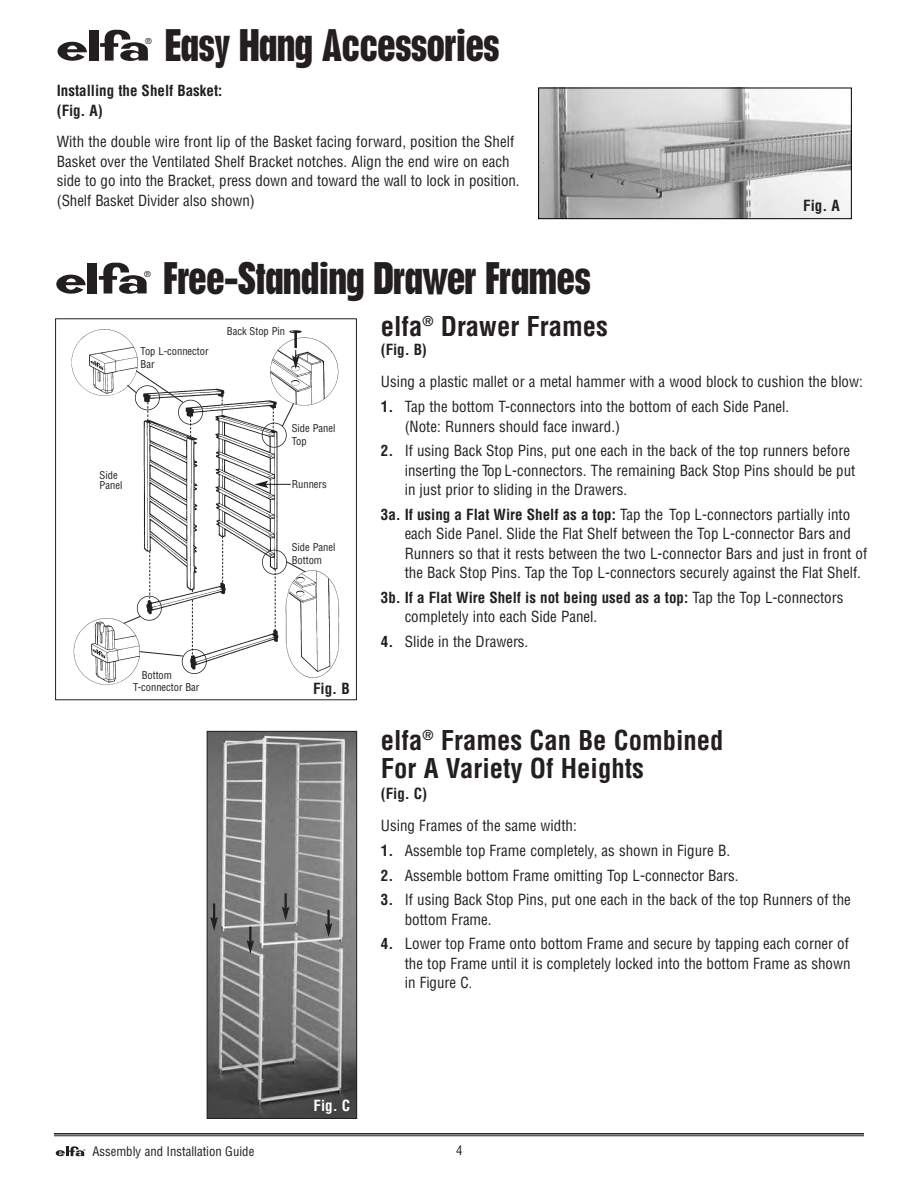
<style>
.page{position:relative;width:918px;height:1188px;background:#fff}
.page>*{position:absolute;margin:0;border:0;box-sizing:border-box;transform-origin:0 0}
.t1{font:700 condensed 42px "Placard";letter-spacing:-.02em;color:#231f20}
.t2{font:700 condensed 26.7px/28.3px "Helvetica";color:#231f20}
.t3{font:condensed 15px/19.5px "Helvetica";color:#231f20}
.t4{font:700 condensed 15px/19.5px "Helvetica";color:#231f20}
.t5{font:700 condensed 15px "Helvetica";color:#fff}
.t6{font:condensed 12.75px "Helvetica";color:#231f20}
.t7{font:condensed 10.5px/12.6px "Helvetica";color:#231f20}
.t8{font:8.4px "Helvetica";color:#231f20}
.t9{font:2.55px "Helvetica";color:#231f20}
.s1{font-weight:700}
.s2{font-size:13.5px}
</style>
<div class="page">
<div style="left:55px;top:318px;width:302px;height:382px;border:1px solid #231f20"></div>
<img style="left:136px;top:388px;width:151px;height:286px">
<img style="left:262px;top:318px;width:95px;height:93px">
<img style="left:283px;top:567px;width:57px;height:111px">
<img style="left:71px;top:329px;width:67px;height:67px">
<img style="left:73px;top:615px;width:69px;height:70px">
<svg style="left:282px;top:403px;width:12px;height:24px"></svg>
<div style="left:178px;top:400px;width:25px;height:25px;border:2px solid #231f20;border-radius:50%"></div>
<div style="left:262px;top:423px;width:25px;height:25px;border:2px solid #231f20;border-radius:50%"></div>
<div style="left:182px;top:649px;width:25px;height:25px;border:2px solid #231f20;border-radius:50%"></div>
<svg style="left:292px;top:350px;width:7px;height:19px"></svg>
<svg style="left:286px;top:561px;width:20px;height:11px"></svg>
<svg style="left:123px;top:615px;width:18px;height:9px"></svg>
<svg style="left:139px;top:651px;width:44px;height:5px"></svg>
<svg style="left:254px;top:481px;width:37px;height:7px"></svg>
<svg style="left:56px;top:274px;width:30px;height:20px"></svg>
<svg style="left:99px;top:262px;width:48px;height:32px"></svg>
<div style="left:88px;top:263px;width:9px;height:31px;background:#231f20"></div>
<div style="left:137px;top:596px;width:25px;height:25px;border:2px solid #231f20;border-radius:50%"></div>
<div style="left:262px;top:550px;width:25px;height:25px;border:2px solid #231f20;border-radius:50%"></div>
<svg style="left:127px;top:370px;width:56px;height:51px"></svg>
<svg style="left:190px;top:416px;width:1px;height:21px"></svg>
<svg style="left:273px;top:408px;width:1px;height:24px"></svg>
<svg style="left:275px;top:569px;width:1px;height:62px"></svg>
<svg style="left:222px;top:537px;width:1px;height:49px"></svg>
<svg style="left:149px;top:551px;width:1px;height:51px"></svg>
<svg style="left:192px;top:600px;width:1px;height:58px"></svg>
<img style="left:209px;top:733px;width:146px;height:384px">
<div style="left:207px;top:731px;width:150px;height:388px;border:1px solid #231f20"></div>
<svg style="left:210px;top:904px;width:8px;height:27px"></svg>
<hr style="left:327px;top:910px;width:3px;height:16px;background:#231f20">
<svg style="left:325px;top:923px;width:7px;height:14px"></svg>
<svg style="left:247px;top:927px;width:7px;height:27px"></svg>
<svg style="left:282px;top:893px;width:7px;height:28px"></svg>
<img style="left:540px;top:90px;width:310px;height:127px">
<div style="left:538px;top:88px;width:314px;height:131px;border:1px solid #000"></div>
<svg style="left:57px;top:42px;width:30px;height:19px"></svg>
<svg style="left:100px;top:29px;width:48px;height:32px"></svg>
<div style="left:89px;top:30px;width:9px;height:31px;background:#231f20"></div>
<hr style="left:54px;top:1133px;width:810px;height:2px;background:#231f20">
<hr style="left:54px;top:1136px;width:810px;height:1px;background:#231f20">
<svg style="left:55px;top:1146px;width:29px;height:11px"></svg>
<p class="t8" style="left:146px;top:38px;width:8px">®</p>
<h1 class="t1" style="left:165px;top:29px;width:336px">Easy Hang Accessories</h1>
<p class="t4" style="left:57px;top:82px;width:167px">Installing the Shelf Basket: (Fig. A)</p>
<p class="t3" style="left:57px;top:133px;width:464px">With the double wire front lip of the Basket facing forward, position the Shelf Basket over the Ventilated Shelf Bracket notches. Align the end wire on each side to go into the Bracket, press down and toward the wall to lock in position. (Shelf Basket Divider also shown)</p>
<p class="t8" style="left:144px;top:271px;width:8px">®</p>
<h1 class="t1" style="left:164px;top:262px;width:429px">Free-Standing Drawer Frames</h1>
<p class="t4" style="left:803px;top:197px;width:38px">Fig. A</p>
<p class="t7" style="left:141px;top:346px;width:70px">Top L-connector<br>Bar</p>
<p class="t7" style="left:227px;top:326px;width:60px">Back Stop Pin</p>
<p class="t7" style="left:100px;top:472px;width:24px;line-height:9.8px">Side<br>Panel</p>
<p class="t7" style="left:292px;top:423px;width:45px">Side Panel<br>Top</p>
<p class="t7" style="left:292px;top:479px;width:36px">Runners</p>
<p class="t7" style="left:292px;top:542px;width:45px">Side Panel<br>Bottom</p>
<p class="t7" style="left:133px;top:670px;width:68px;text-indent:9px">Bottom<br>T-connector Bar</p>
<p class="t4" style="left:313px;top:680px;width:38px">Fig. B</p>
<h2 class="t2" style="left:381px;top:314px;width:229px">elfa<sup>®</sup> Drawer Frames</h2>
<p class="t4" style="left:381px;top:341px;width:48px">(Fig. B)</p>
<p class="t3" style="left:381px;top:373px;width:484px">Using a plastic mallet or a metal hammer with a wood block to cushion the blow:</p>
<p class="t3" style="left:405px;top:398px;width:386px;text-indent:-24px"><span class="s1">1.</span> Tap the bottom T-connectors into the bottom of each Side Panel. (Note: Runners should face inward.)</p>
<p class="t3" style="left:405px;top:442px;width:452px;text-indent:-24px"><span class="s1">2.</span> If using Back Stop Pins, put one each in the back of the top runners before inserting the Top L-connectors. The remaining Back Stop Pins should be put in just prior to sliding in the Drawers.</p>
<p class="t3" style="left:405px;top:506px;width:464px;text-indent:-24px"><span class="s1">3a. If using a Flat Wire Shelf as a top:</span> Tap the Top L-connectors partially into each Side Panel. Slide the Flat Shelf between the Top L-connector Bars and Runners so that it rests between the two L-connector Bars and just in front of the Back Stop Pins. Tap the Top L-connectors securely against the Flat Shelf.</p>
<p class="t3" style="left:405px;top:589px;width:440px;text-indent:-24px"><span class="s1">3b. If a Flat Wire Shelf is not being used as a top:</span> Tap the Top L-connectors completely into each Side Panel.</p>
<p class="t3" style="left:381px;top:633px;width:149px"><span class="s1">4.</span> Slide in the Drawers.</p>
<h2 class="t2" style="left:381px;top:728px;width:344px">elfa<sup>®</sup> Frames Can Be Combined<br>For A Variety Of Heights</h2>
<p class="t4" style="left:381px;top:785px;width:48px">(Fig. C)</p>
<p class="t3" style="left:381px;top:817px;width:197px">Using Frames of the same width:</p>
<p class="t3" style="left:381px;top:842px;width:351px"><span class="s1">1.</span> Assemble top Frame completely, as shown in Figure B.</p>
<p class="t3" style="left:381px;top:867px;width:359px"><span class="s1">2.</span> Assemble bottom Frame omitting Top L-connector Bars.</p>
<p class="t3" style="left:405px;top:891px;width:448px;text-indent:-24px"><span class="s1">3.</span> If using Back Stop Pins, put one each in the back of the top Runners of the bottom Frame.</p>
<p class="t3" style="left:405px;top:935px;width:447px;text-align:justify;text-indent:-24px"><span class="s1">4.</span> Lower top Frame onto bottom Frame and secure by tapping each corner of the top Frame until it is completely locked into the bottom Frame as shown in Figure C<span class="s2">.</span></p>
<p class="t5" style="left:314px;top:1099px;width:38px">Fig. C</p>
<p class="t9" style="left:83px;top:1149px;width:3px">®</p>
<p class="t6" style="left:456px;top:1146px;width:8px">4</p>
<p class="t6" style="left:92px;top:1147px;width:164px">Assembly and Installation Guide</p>
</div>
